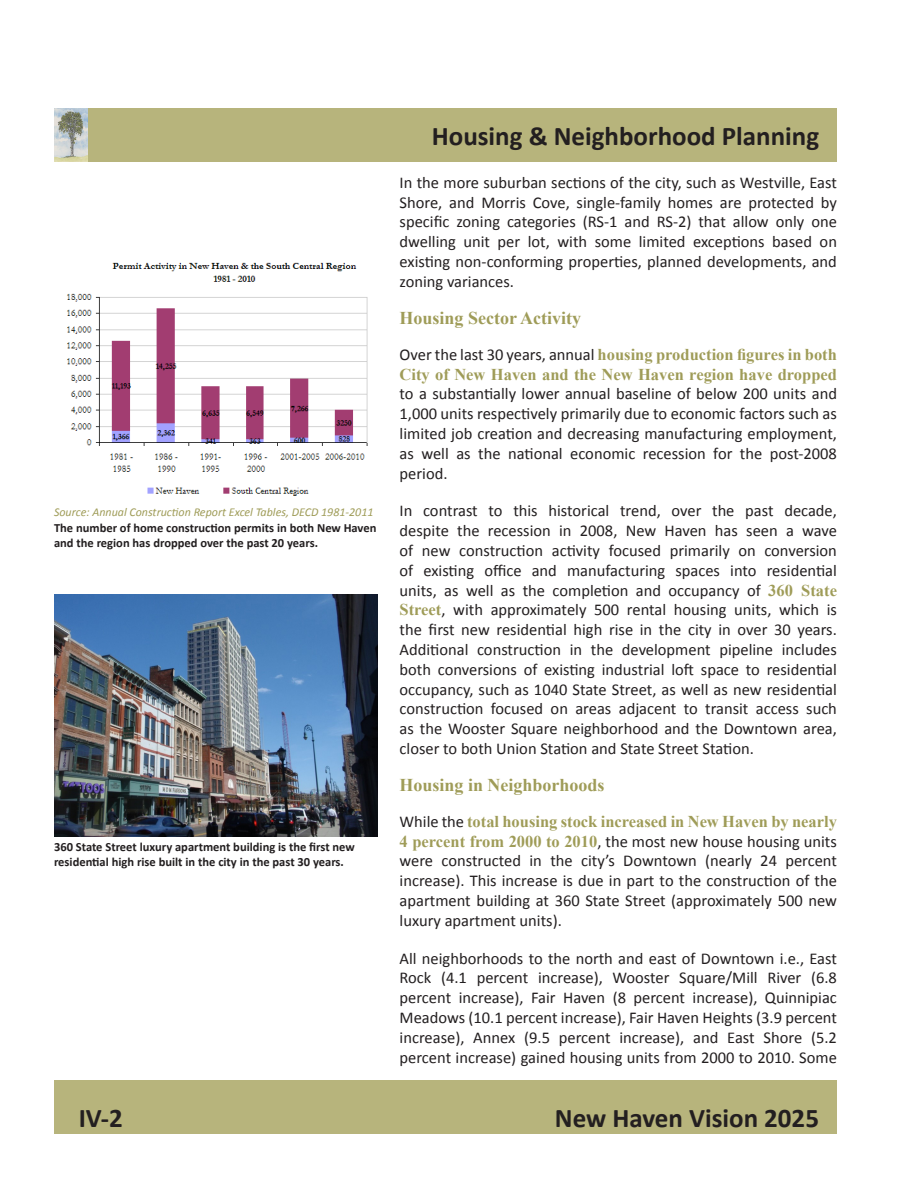
<style>
.page{position:relative;width:918px;height:1188px;background:#fff}
.page>*{position:absolute;margin:0;border:0;box-sizing:border-box;transform-origin:0 0}
.Header_-_Left_aligne{font:700 27px "Calibri";color:#231f20}
.Subheading_4{font:700 18px "Times New Roman";color:#9f9c58}
.Body_text{font:16.5px/19.8px "Calibri";color:#231f20;text-align:justify}
.Figure{font:700 12.6px/15px "Calibri";color:#231f20}
.Body_text_-_source_4{font:italic 12px "Calibri";color:#9f9c58}
.s1{font-family:"Times New Roman";font-weight:700;color:#9f9c58}
</style>
<div class="page">
<div style="left:88px;top:108px;width:749px;height:54px;background:#b7b47c"></div>
<img style="left:54px;top:108px;width:34px;height:54px">
<div style="left:54px;top:1080px;width:783px;height:54px;background:#b7b47c"></div>
<img style="left:54px;top:594px;width:324px;height:243px">
<img style="left:66px;top:262px;width:302px;height:234px">
<p class="Body_text_-_source_4" style="left:54px;top:503px;width:321px">Source: Annual Construction Report Excel Tables, DECD 1981-2011</p>
<p class="Figure" style="left:54px;top:520px;width:324px">The number of home construction permits in both New Haven and the region has dropped over the past 20 years.</p>
<p class="Figure" style="left:54px;top:839px;width:302px">360 State Street luxury apartment building is the first new residential high rise built in the city in the past 30 years.</p>
<h1 class="Header_-_Left_aligne" style="left:432px;top:117px;width:389px">Housing &amp; Neighborhood Planning</h1>
<p class="Body_text" style="left:400px;top:172px;width:439px">In the more suburban sections of the city, such as Westville, East Shore, and Morris Cove, single-family homes are protected by specific zoning categories (RS-1 and RS-2) that allow only one dwelling unit per lot, with some limited exceptions based on existing non-conforming properties, planned developments, and zoning variances.</p>
<p class="Subheading_4" style="left:400px;top:305px;width:183px">Housing Sector Activity</p>
<p class="Body_text" style="left:400px;top:344px;width:439px">Over the last 30 years, annual <span class="s1">housing production figures in both City of New Haven and the New Haven region have dropped </span>to a substantially lower annual baseline of below 200 units and 1,000 units respectively primarily due to economic factors such as limited job creation and decreasing manufacturing employment, as well as the national economic recession for the post-2008 period.</p>
<p class="Body_text" style="left:400px;top:501px;width:439px">In contrast to this historical trend, over the past decade, despite the recession in 2008, New Haven has seen a wave of new construction activity focused primarily on conversion of existing office and manufacturing spaces into residential units, as well as the completion and occupancy of <span class="s1">360 State Street</span>, with approximately 500 rental housing units, which is the first new residential high rise in the city in over 30 years.<br>Additional construction in the development pipeline includes both conversions of existing industrial loft space to residential occupancy, such as 1040 State Street, as well as new residential construction focused on areas adjacent to transit access such as the Wooster Square neighborhood and the Downtown area, closer to both Union Station and State Street Station.</p>
<p class="Subheading_4" style="left:400px;top:772px;width:207px">Housing in Neighborhoods</p>
<p class="Body_text" style="left:400px;top:811px;width:439px">While the <span class="s1">total housing stock increased in New Haven by nearly 4 percent from 2000 to 2010</span>, the most new house housing units were constructed in the city’s Downtown (nearly 24 percent increase). This increase is due in part to the construction of the apartment building at 360 State Street (approximately 500 new luxury apartment units).</p>
<p class="Body_text" style="left:400px;top:948px;width:439px">All neighborhoods to the north and east of Downtown i.e., East Rock (4.1 percent increase), Wooster Square/Mill River (6.8 percent increase), Fair Haven (8 percent increase), Quinnipiac Meadows (10.1 percent increase), Fair Haven Heights (3.9 percent increase), Annex (9.5 percent increase), and East Shore (5.2 percent increase) gained housing units from 2000 to 2010. Some</p>
<p class="Header_-_Left_aligne" style="left:79px;top:1099px;width:45px">IV-2</p>
<h1 class="Header_-_Left_aligne" style="left:555px;top:1099px;width:266px">New Haven Vision 2025</h1>
</div>
